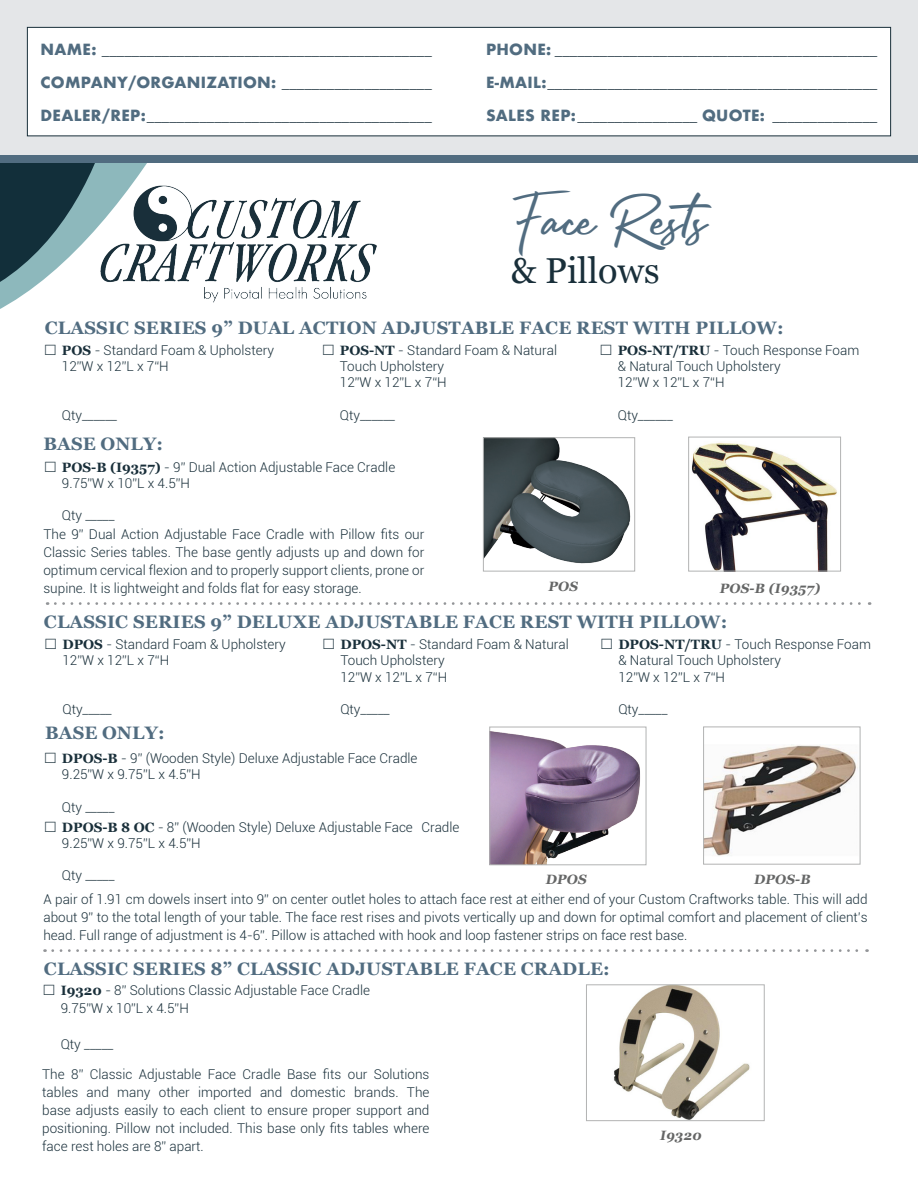
<style>
.page{position:relative;width:918px;height:1188px;background:#fff}
.page>*{position:absolute;margin:0;border:0;box-sizing:border-box;transform-origin:0 0}
.Feature_Header{font:37.5px "Rafttel Script DEMO Regular";color:#516c80}
.Feature_Header-2{font:36px "Georgia";color:#192f3a}
.t1{font:700 18px "Georgia";letter-spacing:.01em;color:#516c80}
.t2{font:700 15px "Minion Pro";color:#192f3a}
.t3{font:700 15px "Futura";letter-spacing:.02em;color:#516c80}
.Table_Specs_Text{font:300 13.5px/18px "Roboto";color:#192f3a}
.t4{font:italic 700 13.5px "Georgia";color:#656666}
.s1{font-family:"Futura";color:#516c80}
.s2{font-family:"Minion Pro";color:#192f3a}
.s3{font-family:"Georgia";font-weight:700}
</style>
<div class="page">
<svg style="left:55px;top:602px;width:815px;height:3px"></svg>
<img style="left:491px;top:731px;width:149px;height:132px">
<div style="left:489px;top:727px;width:158px;height:138px;border:1px solid #b2b3b3"></div>
<img style="left:485px;top:439px;width:146px;height:125px">
<div style="left:483px;top:437px;width:152px;height:134px;border:1px solid #b2b3b3"></div>
<img style="left:691px;top:442px;width:146px;height:127px">
<div style="left:688px;top:437px;width:153px;height:134px;border:1px solid #b2b3b3"></div>
<img style="left:705px;top:744px;width:153px;height:112px">
<div style="left:703px;top:727px;width:157px;height:138px;border:1px solid #b2b3b3"></div>
<img style="left:614px;top:986px;width:136px;height:133px">
<div style="left:586px;top:984px;width:179px;height:137px;border:1px solid #b2b3b3"></div>
<svg style="left:53px;top:949px;width:815px;height:3px"></svg>
<svg style="left:0;top:162px;width:244px;height:147px"></svg>
<img style="left:80px;top:174px;width:297px;height:135px">
<div style="left:0;top:153px;width:918px;height:9px;background:#516c80"></div>
<div style="left:0;top:0;width:918px;height:154px;background:#e4e6e8"></div>
<div style="left:27px;top:27px;width:864px;height:109px;background:#fff;border:1px solid #192f3a"></div>
<p class="t2" style="left:40px;top:39px;width:393px"><span class="s1">NAME:</span> ____________________________________________</p>
<p class="t3" style="left:40px;top:71px;width:393px">COMPANY/ORGANIZATION: <span class="s2">____________________</span></p>
<p class="t2" style="left:40px;top:105px;width:393px"><span class="s1">DEALER/REP:</span>______________________________________</p>
<p class="t2" style="left:486px;top:39px;width:393px"><span class="s1">PHONE:</span> ___________________________________________</p>
<p class="t2" style="left:486px;top:72px;width:393px"><span class="s1">E-MAIL:</span>____________________________________________</p>
<p class="t2" style="left:486px;top:105px;width:393px"><span class="s1">SALES REP:</span>________________ <span class="s1">QUOTE:</span> ______________</p>
<p class="Feature_Header" style="left:511px;top:199px;width:216px">Face Rests</p>
<p class="Feature_Header-2" style="left:511px;top:245px;width:150px">&amp; Pillows</p>
<p class="t1" style="left:45px;top:315px;width:740px">CLASSIC SERIES 9” DUAL ACTION ADJUSTABLE FACE REST WITH PILLOW:</p>
<p class="Table_Specs_Text" style="left:43px;top:341px;width:232px">□ <span class="s3">POS</span> - Standard Foam &amp; Upholstery</p>
<p class="Table_Specs_Text" style="left:62px;top:357px;width:108px">12”W x 12”L x 7“H</p>
<p class="Table_Specs_Text" style="left:62px;top:406px;width:57px">Qty______</p>
<p class="Table_Specs_Text" style="left:340px;top:342px;width:219px;line-height:16.2px;text-indent:-19px">□ <span class="s3">POS-NT</span> - Standard Foam &amp; Natural<br>Touch Upholstery</p>
<p class="Table_Specs_Text" style="left:340px;top:373px;width:108px">12”W x 12”L x 7“H</p>
<p class="Table_Specs_Text" style="left:340px;top:406px;width:57px">Qty______</p>
<p class="Table_Specs_Text" style="left:618px;top:342px;width:243px;line-height:16.2px;text-indent:-19px">□ <span class="s3">POS-NT/TRU</span> - Touch Response Foam &amp; Natural Touch Upholstery</p>
<p class="Table_Specs_Text" style="left:618px;top:373px;width:108px">12”W x 12”L x 7“H</p>
<p class="Table_Specs_Text" style="left:618px;top:406px;width:57px">Qty______</p>
<p class="t1" style="left:43px;top:430px;width:121px">BASE ONLY:</p>
<p class="Table_Specs_Text" style="left:43px;top:457px;width:353px">□ <span class="s3">POS-B (I9357)</span> - 9” Dual Action Adjustable Face Cradle</p>
<p class="Table_Specs_Text" style="left:62px;top:474px;width:130px">9.75”W x 10”L x 4.5”H</p>
<p class="Table_Specs_Text" style="left:62px;top:506px;width:54px">Qty _____</p>
<p class="Table_Specs_Text" style="left:43px;top:524px;width:382px;text-align:justify">The 9” Dual Action Adjustable Face Cradle with Pillow fits our Classic Series tables. The base gently adjusts up and down for optimum cervical flexion and to properly support clients, prone or supine. It is lightweight and folds flat for easy storage.</p>
<p class="t4" style="left:548px;top:577px;width:34px">POS</p>
<p class="t4" style="left:719px;top:578px;width:105px">POS-B (I9357)</p>
<p class="t1" style="left:44px;top:608px;width:685px">CLASSIC SERIES 9” DELUXE ADJUSTABLE FACE REST WITH PILLOW:</p>
<p class="Table_Specs_Text" style="left:44px;top:635px;width:243px">□ <span class="s3">DPOS</span> - Standard Foam &amp; Upholstery</p>
<p class="Table_Specs_Text" style="left:63px;top:651px;width:108px">12”W x 12”L x 7“H</p>
<p class="Table_Specs_Text" style="left:63px;top:700px;width:51px">Qty_____</p>
<p class="Table_Specs_Text" style="left:340px;top:636px;width:230px;line-height:16.2px;text-indent:-19px">□ <span class="s3">DPOS-NT</span> - Standard Foam &amp; Natural<br>Touch Upholstery</p>
<p class="Table_Specs_Text" style="left:340px;top:667px;width:108px">12”W x 12”L x 7“H</p>
<p class="Table_Specs_Text" style="left:340px;top:700px;width:51px">Qty_____</p>
<p class="Table_Specs_Text" style="left:618px;top:636px;width:254px;line-height:16.2px;text-indent:-19px">□ <span class="s3">DPOS-NT/TRU</span> - Touch Response Foam &amp; Natural Touch Upholstery</p>
<p class="Table_Specs_Text" style="left:618px;top:667px;width:108px">12”W x 12”L x 7“H</p>
<p class="Table_Specs_Text" style="left:618px;top:700px;width:51px">Qty_____</p>
<p class="t1" style="left:45px;top:719px;width:121px">BASE ONLY:</p>
<p class="Table_Specs_Text" style="left:43px;top:749px;width:376px">□ <span class="s3">DPOS-B</span> - 9” (Wooden Style) Deluxe Adjustable Face Cradle</p>
<p class="Table_Specs_Text" style="left:62px;top:765px;width:140px">9.25”W x 9.75”L x 4.5”H</p>
<p class="Table_Specs_Text" style="left:62px;top:798px;width:54px">Qty _____</p>
<p class="Table_Specs_Text" style="left:43px;top:817px;width:418px">□ <span class="s3">DPOS-B 8 OC</span> - 8” (Wooden Style) Deluxe Adjustable Face Cradle</p>
<p class="Table_Specs_Text" style="left:62px;top:834px;width:140px">9.25”W x 9.75”L x 4.5”H</p>
<p class="Table_Specs_Text" style="left:62px;top:866px;width:54px">Qty _____</p>
<p class="t4" style="left:545px;top:869px;width:46px">DPOS</p>
<p class="t4" style="left:754px;top:869px;width:61px">DPOS-B</p>
<p class="Table_Specs_Text" style="left:43px;top:890px;width:826px;text-align:justify">A pair of 1.91 cm dowels insert into 9” on center outlet holes to attach face rest at either end of your Custom Craftworks table. This will add about 9” to the total length of your table. The face rest rises and pivots vertically up and down for optimal comfort and placement of client’s head. Full range of adjustment is 4-6”. Pillow is attached with hook and loop fastener strips on face rest base.</p>
<p class="t1" style="left:44px;top:955px;width:567px">CLASSIC SERIES 8” CLASSIC ADJUSTABLE FACE CRADLE:</p>
<p class="Table_Specs_Text" style="left:42px;top:981px;width:329px">□ <span class="s3">I9320</span> - 8” Solutions Classic Adjustable Face Cradle</p>
<p class="Table_Specs_Text" style="left:61px;top:999px;width:130px">9.75”W x 10”L x 4.5”H</p>
<p class="Table_Specs_Text" style="left:61px;top:1035px;width:54px">Qty _____</p>
<p class="Table_Specs_Text" style="left:42px;top:1065px;width:389px;text-align:justify">The 8” Classic Adjustable Face Cradle Base fits our Solutions tables and many other imported and domestic brands. The base adjusts easily to each client to ensure proper support and positioning. Pillow not included. This base only fits tables where face rest holes are 8” apart.</p>
<p class="t4" style="left:660px;top:1125px;width:46px">I9320</p>
</div>
